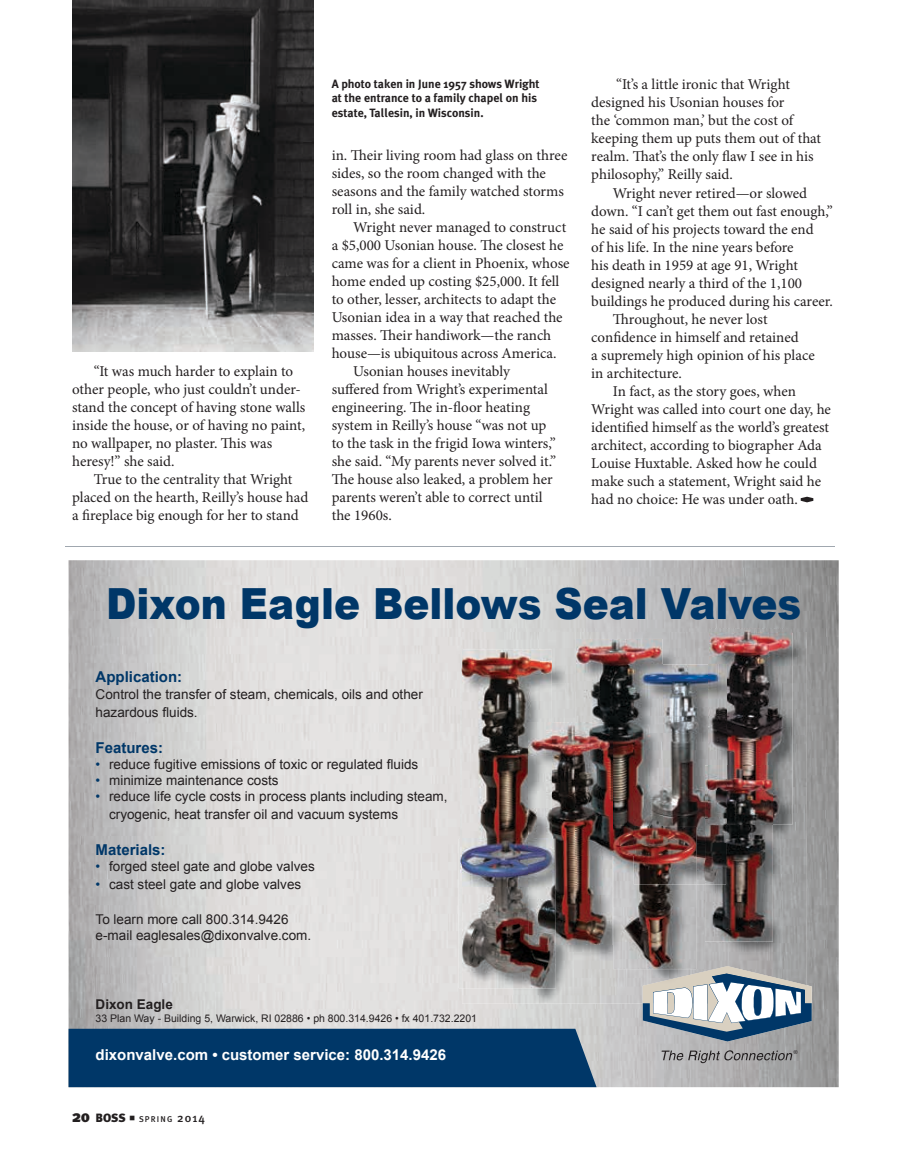
<style>
.page{position:relative;width:905px;height:1175px;background:#fff}
.page>*{position:absolute;margin:0;border:0;box-sizing:border-box;transform-origin:0 0}
.t1{font:900 42.9px "Arial";color:#003768;scale:.91 1}
.t2{font:15px/18px "Minion Pro";color:#231f20}
.t3{font:700 15px "Arial";color:#fff}
.t4{font:700 15px "Arial";color:#003768}
.t5{font:13.5px/18px "Arial";color:#231f20}
.t6{font:700 13.5px "Arial";color:#231f20}
.t7{font:700 12px/14.4px "Meta Plus";color:#231f20}
.t8{font:10.5px "Arial";color:#231f20}
.t9{font:500 8.4px "Meta Plus";letter-spacing:.13em;color:#231f20}
.t10{font:italic 5.4px "Arial";color:#231f20}
.s1{color:#003768}
.s2{font-weight:900;font-size:16.5px}
.s3{font-weight:900;font-size:12px}
.s4{font-family:"Commercial Pi BT";font-weight:400;font-size:9px}
.s5{font-size:12px}
</style>
<div class="page">
<img style="left:69px;top:560px;width:769px;height:527px">
<svg style="left:642px;top:966px;width:169px;height:75px"></svg>
<svg style="left:661px;top:1050px;width:131px;height:13px;background:#919091"></svg>
<img style="left:462px;top:632px;width:344px;height:371px">
<img style="left:642px;top:966px;width:164px;height:7px">
<img style="left:642px;top:973px;width:164px;height:30px">
<img style="left:649px;top:976px;width:69px;height:27px">
<img style="left:693px;top:984px;width:14px;height:19px">
<img style="left:708px;top:982px;width:37px;height:21px">
<img style="left:775px;top:988px;width:26px;height:15px">
<img style="left:741px;top:984px;width:33px;height:19px">
<img style="left:653px;top:987px;width:39px;height:16px">
<img style="left:462px;top:632px;width:247px;height:90px">
<img style="left:576px;top:639px;width:86px;height:216px">
<img style="left:709px;top:628px;width:83px;height:196px">
<img style="left:460px;top:649px;width:92px;height:238px">
<img style="left:662px;top:664px;width:47px;height:220px">
<img style="left:633px;top:664px;width:29px;height:163px">
<img style="left:709px;top:664px;width:17px;height:101px">
<img style="left:613px;top:855px;width:83px;height:114px">
<img style="left:613px;top:827px;width:20px;height:28px">
<img style="left:633px;top:827px;width:63px;height:57px">
<img style="left:705px;top:824px;width:67px;height:117px">
<img style="left:726px;top:765px;width:46px;height:59px">
<img style="left:705px;top:765px;width:21px;height:119px">
<img style="left:552px;top:722px;width:60px;height:223px">
<img style="left:576px;top:722px;width:36px;height:133px">
<img style="left:529px;top:722px;width:23px;height:116px">
<img style="left:458px;top:838px;width:4px;height:150px">
<img style="left:462px;top:887px;width:94px;height:101px">
<img style="left:529px;top:838px;width:27px;height:107px">
<div style="left:69px;top:1028px;width:527px;height:60px;background:#003768"></div>
<hr style="left:65px;top:546px;width:770px;height:1px;background:#a0a7af">
<svg style="left:800px;top:496px;width:13px;height:6px"></svg>
<img style="left:72px;top:0;width:242px;height:351px">
<p class="t2" style="left:72px;top:362px;width:235px;text-indent:22px">“It was much harder to explain to other people, who just couldn’t under&shy;stand the concept of having stone walls inside the house, or of having no paint, no wallpaper, no plaster. This was heresy!” she said.</p>
<p class="t2" style="left:72px;top:470px;width:238px;text-indent:22px">True to the centrality that Wright placed on the hearth, Reilly’s house had a fireplace big enough for her to stand</p>
<p class="t7" style="left:332px;top:76px;width:209px">A photo taken in June 1957 shows Wright at the entrance to a family chapel on his estate, Tallesin, in Wisconsin.</p>
<p class="t2" style="left:332px;top:146px;width:237px">in. Their living room had glass on three sides, so the room changed with the seasons and the family watched storms roll in, she said.</p>
<p class="t2" style="left:353px;top:218px;width:214px">Wright never managed to construct</p>
<p class="t2" style="left:332px;top:236px;width:233px">a $5,000 Usonian house. The closest he</p>
<p class="t2" style="left:332px;top:254px;width:239px">came was for a client in Phoenix, whose</p>
<p class="t2" style="left:332px;top:272px;width:229px">home ended up costing $25,000. It fell</p>
<p class="t2" style="left:332px;top:290px;width:226px">to other, lesser, architects to adapt the</p>
<p class="t2" style="left:332px;top:308px;width:232px">Usonian idea in a way that reached the</p>
<p class="t2" style="left:332px;top:326px;width:221px">masses. Their handiwork—the ranch</p>
<p class="t2" style="left:332px;top:344px;width:226px">house—is ubiquitous across America.</p>
<p class="t2" style="left:353px;top:362px;width:158px">Usonian houses inevitably</p>
<p class="t2" style="left:332px;top:380px;width:218px">suffered from Wright’s experimental</p>
<p class="t2" style="left:332px;top:398px;width:200px">engineering. The in-floor heating</p>
<p class="t2" style="left:332px;top:416px;width:216px">system in Reilly’s house “was not up</p>
<p class="t2" style="left:332px;top:434px;width:226px">to the task in the frigid Iowa winters,”</p>
<p class="t2" style="left:332px;top:452px;width:226px">she said. “My parents never solved it.”</p>
<p class="t2" style="left:332px;top:470px;width:222px">The house also leaked, a problem her</p>
<p class="t2" style="left:332px;top:488px;width:212px">parents weren’t able to correct until</p>
<p class="t2" style="left:332px;top:506px;width:62px">the 1960s.</p>
<p class="t2" style="left:591px;top:76px;width:231px;text-indent:25px">“It’s a little ironic that Wright designed his Usonian houses for<br>the ‘common man,’ but the cost of keeping them up puts them out of that realm. That’s the only flaw I see in his philosophy,” Reilly said.</p>
<p class="t2" style="left:613px;top:184px;width:196px">Wright never retired—or slowed</p>
<p class="t2" style="left:591px;top:202px;width:243px">down. “I can’t get them out fast enough,”</p>
<p class="t2" style="left:591px;top:220px;width:224px">he said of his projects toward the end</p>
<p class="t2" style="left:591px;top:238px;width:204px">of his life. In the nine years before</p>
<p class="t2" style="left:591px;top:256px;width:208px">his death in 1959 at age 91, Wright</p>
<p class="t2" style="left:591px;top:274px;width:212px">designed nearly a third of the 1,100</p>
<p class="t2" style="left:591px;top:292px;width:243px">buildings he produced during his career.</p>
<p class="t2" style="left:613px;top:310px;width:156px">Throughout, he never lost</p>
<p class="t2" style="left:591px;top:328px;width:209px">confidence in himself and retained</p>
<p class="t2" style="left:591px;top:346px;width:225px">a supremely high opinion of his place</p>
<p class="t2" style="left:591px;top:364px;width:92px">in architecture.</p>
<p class="t2" style="left:613px;top:382px;width:185px">In fact, as the story goes, when</p>
<p class="t2" style="left:591px;top:400px;width:241px">Wright was called into court one day, he</p>
<p class="t2" style="left:591px;top:418px;width:239px">identified himself as the world’s greatest</p>
<p class="t2" style="left:591px;top:436px;width:232px">architect, according to biographer Ada</p>
<p class="t2" style="left:591px;top:454px;width:227px">Louise Huxtable. Asked how he could</p>
<p class="t2" style="left:591px;top:472px;width:231px">make such a statement, Wright said he</p>
<p class="t2" style="left:591px;top:490px;width:208px">had no choice: He was under oath.</p>
<h1 class="t1" style="left:106px;top:572px;width:765px">Dixon Eagle Bellows Seal Valves</h1>
<p class="t4" style="left:96px;top:666px;width:88px">Application:</p>
<p class="t5" style="left:96px;top:684px;width:329px">Control the transfer of steam, chemicals, oils and other hazardous fluids.</p>
<p class="t4" style="left:96px;top:736px;width:69px">Features:</p>
<p class="t5" style="left:96px;top:755px;width:324px"><span class="s1">•</span> reduce fugitive emissions of toxic or regulated fluids</p>
<p class="t5" style="left:96px;top:771px;width:185px"><span class="s1">•</span> minimize maintenance costs</p>
<p class="t5" style="left:109px;top:787px;width:340px;text-indent:-14px"><span class="s1">•</span> reduce life cycle costs in process plants including steam, cryogenic, heat transfer oil and vacuum systems</p>
<p class="t4" style="left:96px;top:839px;width:72px">Materials:</p>
<p class="t5" style="left:96px;top:857px;width:221px"><span class="s1">•</span> forged steel gate and globe valves</p>
<p class="t5" style="left:96px;top:875px;width:207px"><span class="s1">•</span> cast steel gate and globe valves</p>
<p class="t5" style="left:96px;top:910px;width:217px;line-height:16.2px">To learn more call 800.314.9426 e-mail eaglesales@dixonvalve.com.</p>
<p class="t6" style="left:96px;top:995px;width:79px">Dixon Eagle</p>
<p class="t8" style="left:96px;top:1011px;width:383px">33 Plan Way - Building 5, Warwick, RI 02886 • ph 800.314.9426 • fx 401.732.2201</p>
<p class="t3" style="left:96px;top:1044px;width:352px">dixonvalve.com • customer service: 800.314.9426</p>
<p class="t10" style="left:793px;top:1049px;width:5px">®</p>
<p class="t9" style="left:72px;top:1114px;width:134px"><span class="s2">20</span> <span class="s3">BOSS</span> <span class="s4">4</span> SPRING <span class="s5">2014</span></p>
</div>
